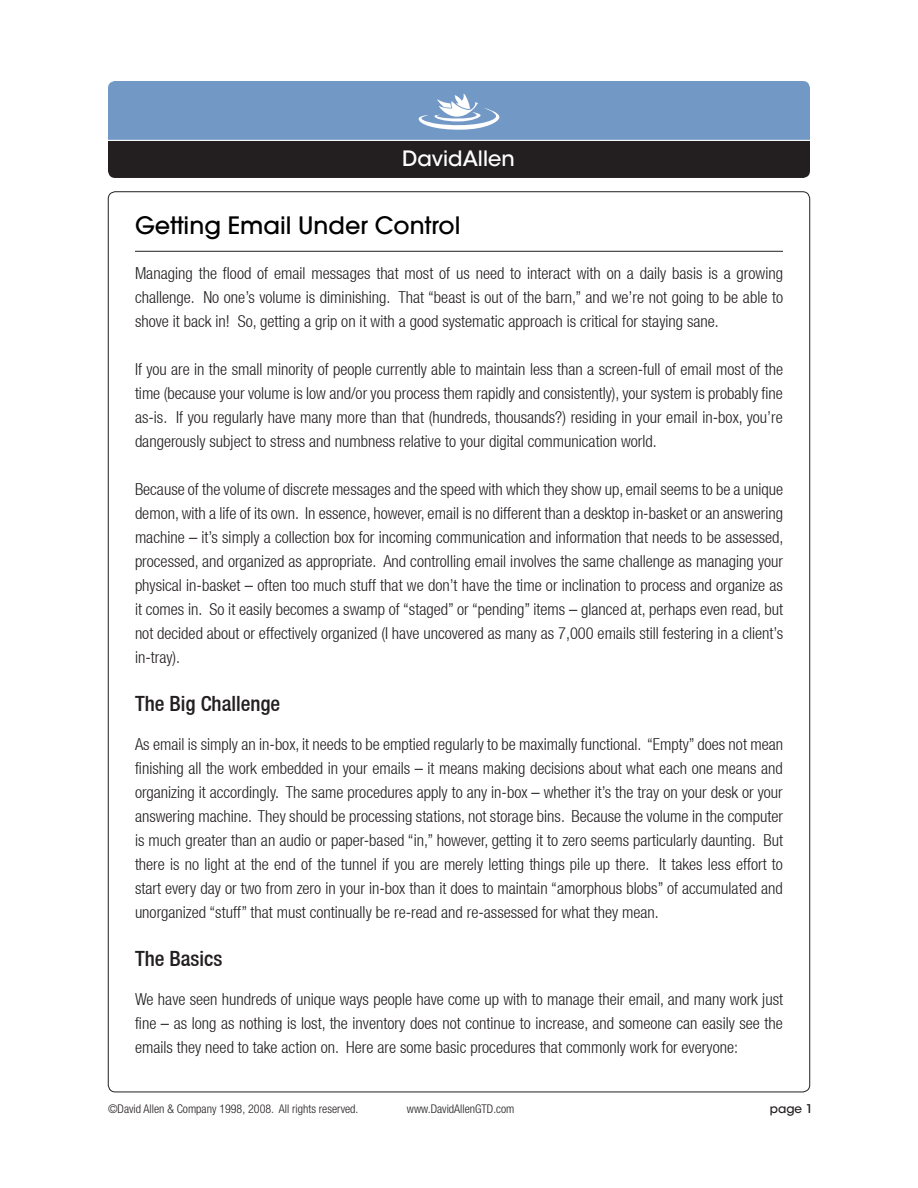
<style>
.page{position:relative;width:918px;height:1188px;background:#fff}
.page>*{position:absolute;margin:0;border:0;box-sizing:border-box;transform-origin:0 0}
.t1{font:500 24px "Avant Garde";color:#000}
.t2{font:500 condensed 21px "Helvetica Neue LT";color:#231f20}
.t3{font:21px "ITC Avant Garde MM";color:#fff}
.t4{font:300 condensed 16.5px/24px "Helvetica Neue LT";color:#231f20;text-align:justify}
.t5{font:300 condensed 12px "Helvetica Neue";color:#231f20}
.t6{font:12px "ITC Avant Garde MM";color:#231f20}
</style>
<div class="page">
<div style="left:108px;top:81px;width:702px;height:59px;background:#7299c6"></div>
<div style="left:108px;top:140px;width:702px;height:38px;background:#231f20"></div>
<svg style="left:419px;top:92px;width:80px;height:38px"></svg>
<hr style="left:97px;top:140px;width:728px;height:1px;background:#fff">
<hr style="left:135px;top:251px;width:648px;height:1px;background:#231f20">
<p class="t3" style="left:402px;top:146px;width:114px">DavidAllen</p>
<h1 class="t1" style="left:135px;top:211px;width:327px">Getting Email Under Control</h1>
<p class="t4" style="left:135px;top:261px;width:650px">Managing the flood of email messages that most of us need to interact with on a daily basis is a growing challenge. No one’s volume is diminishing. That “beast is out of the barn,” and we’re not going to be able to shove it back in! So, getting a grip on it with a good systematic approach is critical for staying sane.</p>
<p class="t4" style="left:135px;top:357px;width:650px">If you are in the small minority of people currently able to maintain less than a screen-full of email most of the time (because your volume is low and/or you process them rapidly and consistently), your system is probably fine as-is. If you regularly have many more than that (hundreds, thousands?) residing in your email in-box, you’re dangerously subject to stress and numbness relative to your digital communication world.</p>
<p class="t4" style="left:135px;top:477px;width:650px">Because of the volume of discrete messages and the speed with which they show up, email seems to be a unique demon, with a life of its own. In essence, however, email is no different than a desktop in-basket or an answering machine – it’s simply a collection box for incoming communication and information that needs to be assessed, processed, and organized as appropriate. And controlling email involves the same challenge as managing your physical in-basket – often too much stuff that we don’t have the time or inclination to process and organize as it comes in. So it easily becomes a swamp of “staged” or “pending” items – glanced at, perhaps even read, but not decided about or effectively organized (I have uncovered as many as 7,000 emails still festering in a client’s in-tray).</p>
<p class="t2" style="left:135px;top:691px;width:147px">The Big Challenge</p>
<p class="t4" style="left:135px;top:732px;width:650px">As email is simply an in-box, it needs to be emptied regularly to be maximally functional. “Empty” does not mean finishing all the work embedded in your emails – it means making decisions about what each one means and organizing it accordingly. The same procedures apply to any in-box – whether it’s the tray on your desk or your answering machine. They should be processing stations, not storage bins. Because the volume in the computer is much greater than an audio or paper-based “in,” however, getting it to zero seems particularly daunting. But there is no light at the end of the tunnel if you are merely letting things pile up there. It takes less effort to start every day or two from zero in your in-box than it does to maintain “amorphous blobs” of accumulated and unorganized “stuff” that must continually be re-read and re-assessed for what they mean.</p>
<p class="t2" style="left:135px;top:946px;width:89px">The Basics</p>
<p class="t4" style="left:135px;top:987px;width:650px">We have seen hundreds of unique ways people have come up with to manage their email, and many work just fine – as long as nothing is lost, the inventory does not continue to increase, and someone can easily see the emails they need to take action on. Here are some basic procedures that commonly work for everyone:</p>
<p class="t5" style="left:108px;top:1102px;width:252px">©David Allen &amp; Company 1998, 2008. All rights reserved.</p>
<p class="t5" style="left:407px;top:1102px;width:109px">www.DavidAllenGTD.com</p>
<p class="t6" style="left:770px;top:1101px;width:34px">page</p>
</div>
